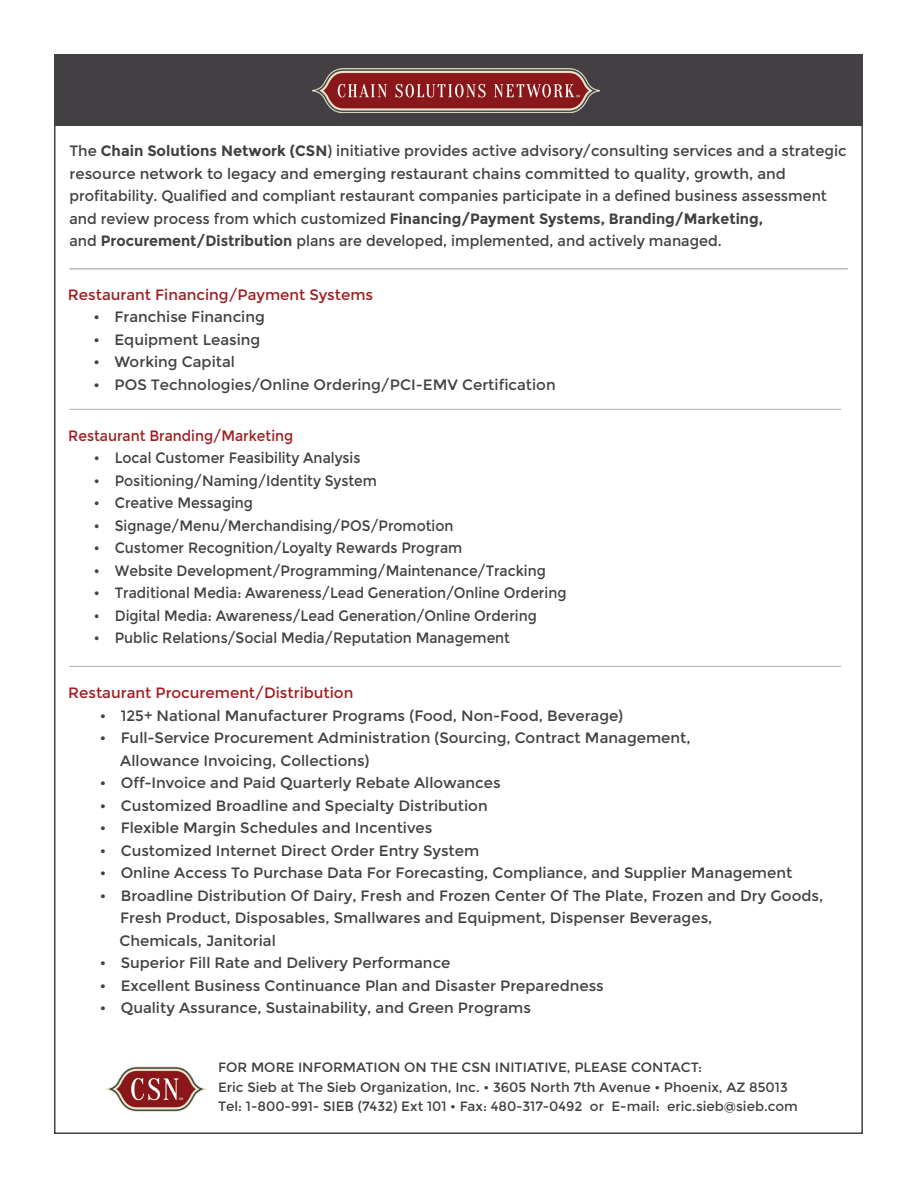
<style>
.page{position:relative;width:918px;height:1188px;background:#fff}
.page>*{position:absolute;margin:0;border:0;box-sizing:border-box;transform-origin:0 0}
.t1{font:15px/22.5px "Montserrat";color:#424042}
.t2{font:15px "Montserrat";color:#424042;scale:.93 1}
.t3{font:15px "Montserrat";color:#a11d21}
.t4{font:15px "Montserrat";color:#a11d21;scale:.93 1}
.t5{font:13.5px "Montserrat";color:#424042}
.s1{font-weight:700}
</style>
<div class="page">
<div style="left:54px;top:54px;width:809px;height:71px;background:#424042"></div>
<img style="left:312px;top:69px;width:287px;height:43px">
<hr style="left:69px;top:269px;width:779px;height:1px;background:#969192">
<hr style="left:69px;top:409px;width:772px;height:1px;background:#b1adac">
<hr style="left:69px;top:666px;width:772px;height:1px;background:#b1adac">
<img style="left:105px;top:1067px;width:102px;height:44px">
<p class="t1" style="left:69px;top:140px;width:779px">The <span class="s1">Chain Solutions Network (CSN</span>) initiative provides active advisory/consulting services and a strategic resource network to legacy and emerging restaurant chains committed to quality, growth, and profitability. Qualified and compliant restaurant companies participate in a defined business assessment and review process from which customized <span class="s1">Financing/Payment Systems, Branding/Marketing,<br></span>and <span class="s1">Procurement/Distribution</span> plans are developed, implemented, and actively managed.</p>
<p class="t3" style="left:68px;top:286px;width:307px">Restaurant Financing/Payment Systems</p>
<p class="t1" style="left:93px;top:306px;width:173px">• Franchise Financing</p>
<p class="t1" style="left:93px;top:329px;width:168px">• Equipment Leasing</p>
<p class="t1" style="left:93px;top:351px;width:143px">• Working Capital</p>
<p class="t1" style="left:93px;top:374px;width:464px">• POS Technologies/Online Ordering/PCI-EMV Certification</p>
<p class="t4" style="left:68px;top:427px;width:243px">Restaurant Branding/Marketing</p>
<p class="t2" style="left:94px;top:449px;width:288px">• Local Customer Feasibility Analysis</p>
<p class="t2" style="left:94px;top:472px;width:306px">• Positioning/Naming/Identity System</p>
<p class="t2" style="left:94px;top:494px;width:173px">• Creative Messaging</p>
<p class="t2" style="left:94px;top:517px;width:388px">• Signage/Menu/Merchandising/POS/Promotion</p>
<p class="t2" style="left:94px;top:539px;width:398px">• Customer Recognition/Loyalty Rewards Program</p>
<p class="t2" style="left:94px;top:562px;width:488px">• Website Development/Programming/Maintenance/Tracking</p>
<p class="t2" style="left:94px;top:584px;width:510px">• Traditional Media: Awareness/Lead Generation/Online Ordering</p>
<p class="t2" style="left:94px;top:607px;width:478px">• Digital Media: Awareness/Lead Generation/Online Ordering</p>
<p class="t2" style="left:94px;top:629px;width:449px">• Public Relations/Social Media/Reputation Management</p>
<p class="t3" style="left:68px;top:684px;width:287px">Restaurant Procurement/Distribution</p>
<p class="t1" style="left:100px;top:704px;width:525px">• 125+ National Manufacturer Programs (Food, Non-Food, Beverage)</p>
<p class="t1" style="left:120px;top:727px;width:572px;text-indent:-21px">• Full-Service Procurement Administration (Sourcing, Contract Management,<br>Allowance Invoicing, Collections)</p>
<p class="t1" style="left:100px;top:772px;width:402px">• Off-Invoice and Paid Quarterly Rebate Allowances</p>
<p class="t1" style="left:100px;top:794px;width:389px">• Customized Broadline and Specialty Distribution</p>
<p class="t1" style="left:100px;top:817px;width:334px">• Flexible Margin Schedules and Incentives</p>
<p class="t1" style="left:100px;top:839px;width:381px">• Customized Internet Direct Order Entry System</p>
<p class="t1" style="left:100px;top:862px;width:694px">• Online Access To Purchase Data For Forecasting, Compliance, and Supplier Management</p>
<p class="t1" style="left:119px;top:884px;width:705px;text-indent:-20px">• Broadline Distribution Of Dairy, Fresh and Frozen Center Of The Plate, Frozen and Dry Goods,<br>Fresh Product, Disposables, Smallwares and Equipment, Dispenser Beverages,<br>Chemicals, Janitorial</p>
<p class="t1" style="left:100px;top:952px;width:352px">• Superior Fill Rate and Delivery Performance</p>
<p class="t1" style="left:100px;top:974px;width:506px">• Excellent Business Continuance Plan and Disaster Preparedness</p>
<p class="t1" style="left:100px;top:997px;width:433px">• Quality Assurance, Sustainability, and Green Programs</p>
<p class="t5" style="left:218px;top:1060px;width:486px">FOR MORE INFORMATION ON THE CSN INITIATIVE, PLEASE CONTACT:</p>
<p class="t5" style="left:218px;top:1079px;width:571px">Eric Sieb at The Sieb Organization, Inc. • 3605 North 7th Avenue • Phoenix, AZ 85013</p>
<p class="t5" style="left:218px;top:1099px;width:581px">Tel: 1-800-991- SIEB (7432) Ext 101 • Fax: 480-317-0492 or E-mail: eric.sieb@sieb.com</p>
</div>
